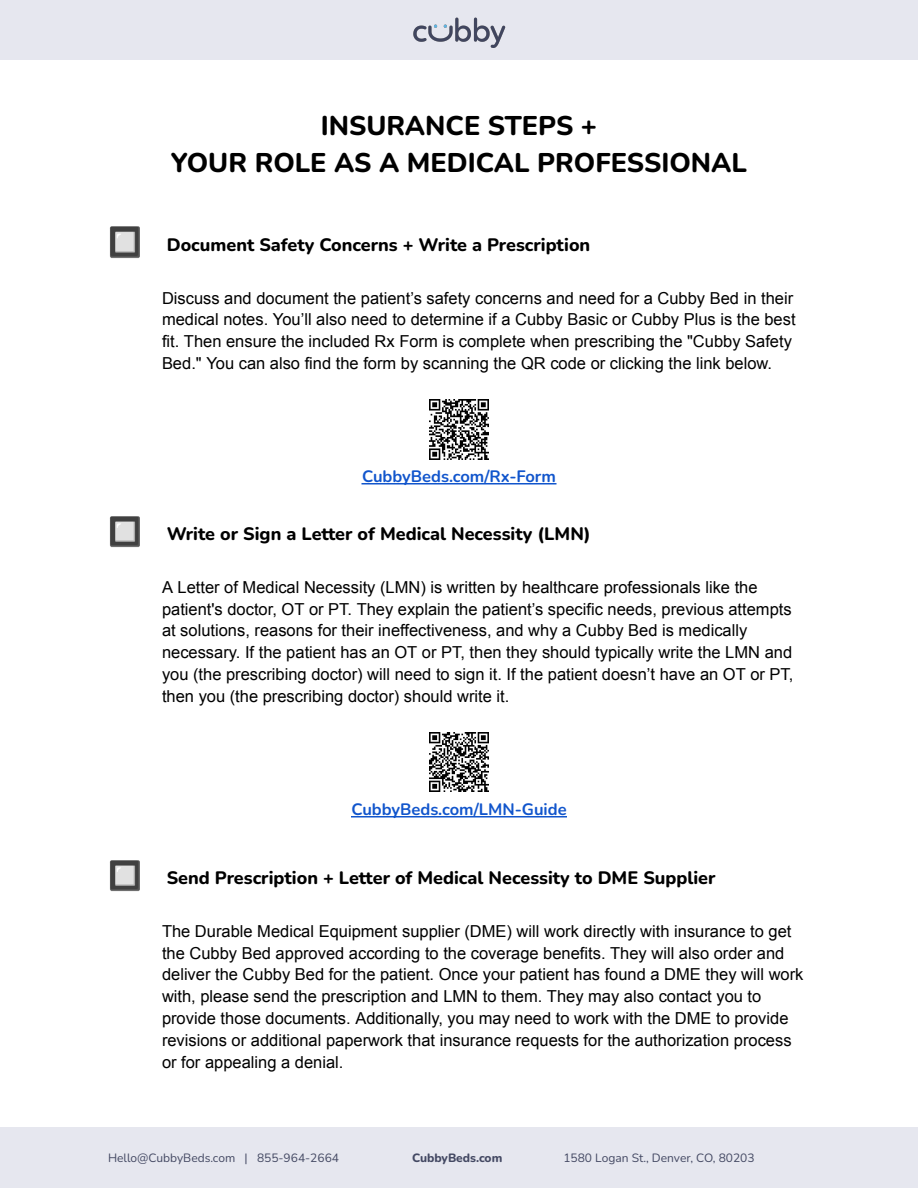
<style>
.page{position:relative;width:918px;height:1188px;background:#fff}
.page>*{position:absolute;margin:0;border:0;box-sizing:border-box;transform-origin:0 0}
.t1{font:800 27px/36.9px "Nunito";color:#000;text-align:center}
.t2{font:800 18px "Nunito";color:#000}
.t3{font:16.5px/21.8px "Arial";color:#000}
.t4{font:700 16.5px "Nunito";color:#15c}
.t5{font:12px "Nunito";color:#444963}
.t6{font:800 12px "Nunito";color:#444963}
</style>
<div class="page">
<hr style="left:361px;top:483px;width:195px;height:2px;background:#15c">
<hr style="left:351px;top:816px;width:216px;height:1px;background:#15c">
<img style="left:429px;top:400px;width:60px;height:59px">
<img style="left:429px;top:732px;width:60px;height:60px">
<img style="left:407px;top:16px;width:104px;height:32px">
<h1 class="t1" style="left:171px;top:108px;width:578px">INSURANCE STEPS +<br>YOUR ROLE AS A MEDICAL PROFESSIONAL</h1>
<p class="t2" style="left:167px;top:233px;width:425px">Document Safety Concerns + Write a Prescription</p>
<p class="t3" style="left:162px;top:287px;width:635px">Discuss and document the patient’s safety concerns and need for a Cubby Bed in their medical notes. You’ll also need to determine if a Cubby Basic or Cubby Plus is the best fit. Then ensure the included Rx Form is complete when prescribing the "Cubby Safety Bed." You can also find the form by scanning the QR code or clicking the link below.</p>
<p class="t4" style="left:362px;top:465px;width:195px">CubbyBeds.com/Rx-Form</p>
<p class="t2" style="left:167px;top:522px;width:426px">Write or Sign a Letter of Medical Necessity (LMN)</p>
<p class="t3" style="left:162px;top:576px;width:633px">A Letter of Medical Necessity (LMN) is written by healthcare professionals like the patient's doctor, OT or PT. They explain the patient’s specific needs, previous attempts at solutions, reasons for their ineffectiveness, and why a Cubby Bed is medically necessary. If the patient has an OT or PT, then they should typically write the LMN and you (the prescribing doctor) will need to sign it. If the patient doesn’t have an OT or PT, then you (the prescribing doctor) should write it.</p>
<p class="t4" style="left:351px;top:798px;width:217px">CubbyBeds.com/LMN-Guide</p>
<p class="t2" style="left:167px;top:866px;width:550px">Send Prescription + Letter of Medical Necessity to DME Supplier</p>
<p class="t3" style="left:162px;top:920px;width:643px">The Durable Medical Equipment supplier (DME) will work directly with insurance to get the Cubby Bed approved according to the coverage benefits. They will also order and deliver the Cubby Bed for the patient. Once your patient has found a DME they will work with, please send the prescription and LMN to them. They may also contact you to provide those documents. Additionally, you may need to work with the DME to provide revisions or additional paperwork that insurance requests for the authorization process or for appealing a denial.</p>
<p class="t5" style="left:108px;top:1150px;width:233px">Hello@CubbyBeds.com | 855-964-2664</p>
<p class="t6" style="left:412px;top:1150px;width:92px">CubbyBeds.com</p>
<p class="t5" style="left:563px;top:1150px;width:193px">1580 Logan St., Denver, CO, 80203</p>
</div>
